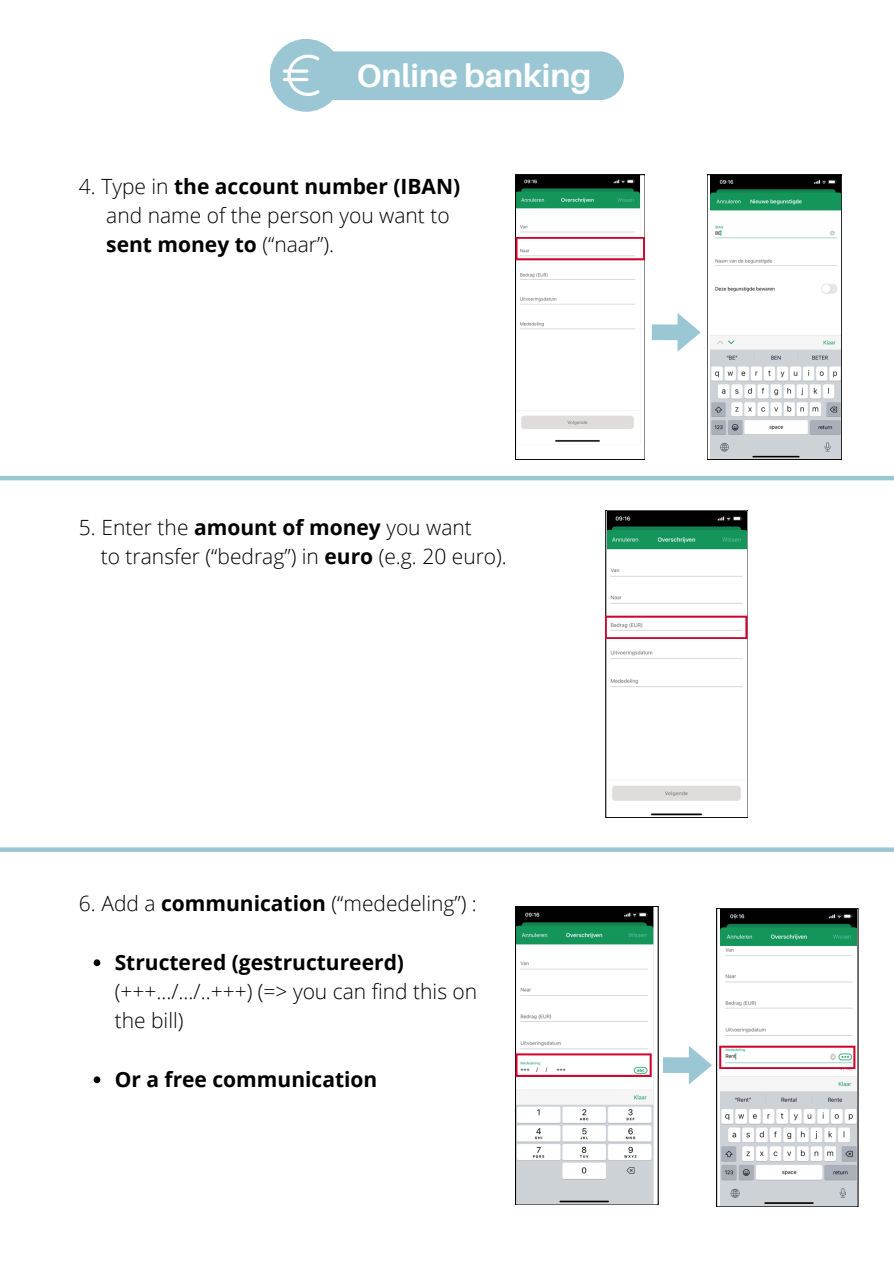
<style>
.page{position:relative;width:894px;height:1264px;background:#fff}
.page>*{position:absolute;margin:0;border:0;box-sizing:border-box;transform-origin:0 0}
.t1{font:700 32.25px "Aileron";color:#fff}
.t2{font:300 21px/29.2px "Open Sans";color:#000}
.t3{font:700 21px "Open Sans";color:#000}
.s1{font-weight:300}
.s2{font-weight:700}
</style>
<div class="page">
<div style="left:269px;top:39px;width:73px;height:73px;background:#9bc7d5;border-radius:50%"></div>
<svg style="left:651px;top:313px;width:49px;height:39px"></svg>
<hr style="left:0;top:476px;width:893px;height:4px;background:#9bc7d5">
<svg style="left:0;top:847px;width:893px;height:4px;background:#a5ccd9"></svg>
<img style="left:517px;top:177px;width:125px;height:265px">
<div style="left:515px;top:175px;width:129px;height:284px;border:1px solid #000"></div>
<img style="left:710px;top:177px;width:129px;height:280px">
<div style="left:706px;top:175px;width:135px;height:284px;border:1px solid #000"></div>
<svg style="left:515px;top:237px;width:130px;height:23px"></svg>
<svg style="left:605px;top:510px;width:142px;height:307px"></svg>
<img style="left:517px;top:908px;width:137px;height:294px">
<div style="left:515px;top:906px;width:143px;height:298px;border:1px solid #000"></div>
<svg style="left:94px;top:959px;width:6px;height:7px"></svg>
<svg style="left:94px;top:1076px;width:6px;height:7px"></svg>
<img style="left:720px;top:910px;width:135px;height:294px">
<div style="left:716px;top:908px;width:141px;height:298px;border:1px solid #000"></div>
<svg style="left:663px;top:1046px;width:48px;height:38px"></svg>
<svg style="left:515px;top:1053px;width:136px;height:23px"></svg>
<svg style="left:719px;top:1045px;width:136px;height:24px"></svg>
<div style="left:283px;top:51px;width:340px;height:49px;background:#9bc7d5"></div>
<p class="t1" style="left:357px;top:56px;width:236px">Online banking</p>
<p class="t3" style="left:79px;top:171px;width:382px"><span class="s1">4. Type in</span> the account number (IBAN)</p>
<p class="t2" style="left:106px;top:200px;width:345px">and name of the person you want to</p>
<p class="t3" style="left:106px;top:230px;width:229px">sent money to <span class="s1">(“naar”).</span></p>
<p class="t2" style="left:79px;top:512px;width:394px">5. Enter the <span class="s2">amount of money</span> you want</p>
<p class="t2" style="left:101px;top:541px;width:407px">to transfer (“bedrag”) in <span class="s2">euro</span> (e.g. 20 euro).</p>
<p class="t2" style="left:79px;top:888px;width:399px">6. Add a <span class="s2">communication</span> (“mededeling”) :</p>
<p class="t2" style="left:115px;top:946px;width:364px"><span class="s2">Structered (gestructureerd) </span>(+++…/…/..+++) (=&gt; you can find this on the bill)</p>
<p class="t3" style="left:115px;top:1064px;width:264px">Or a free communication</p>
</div>
